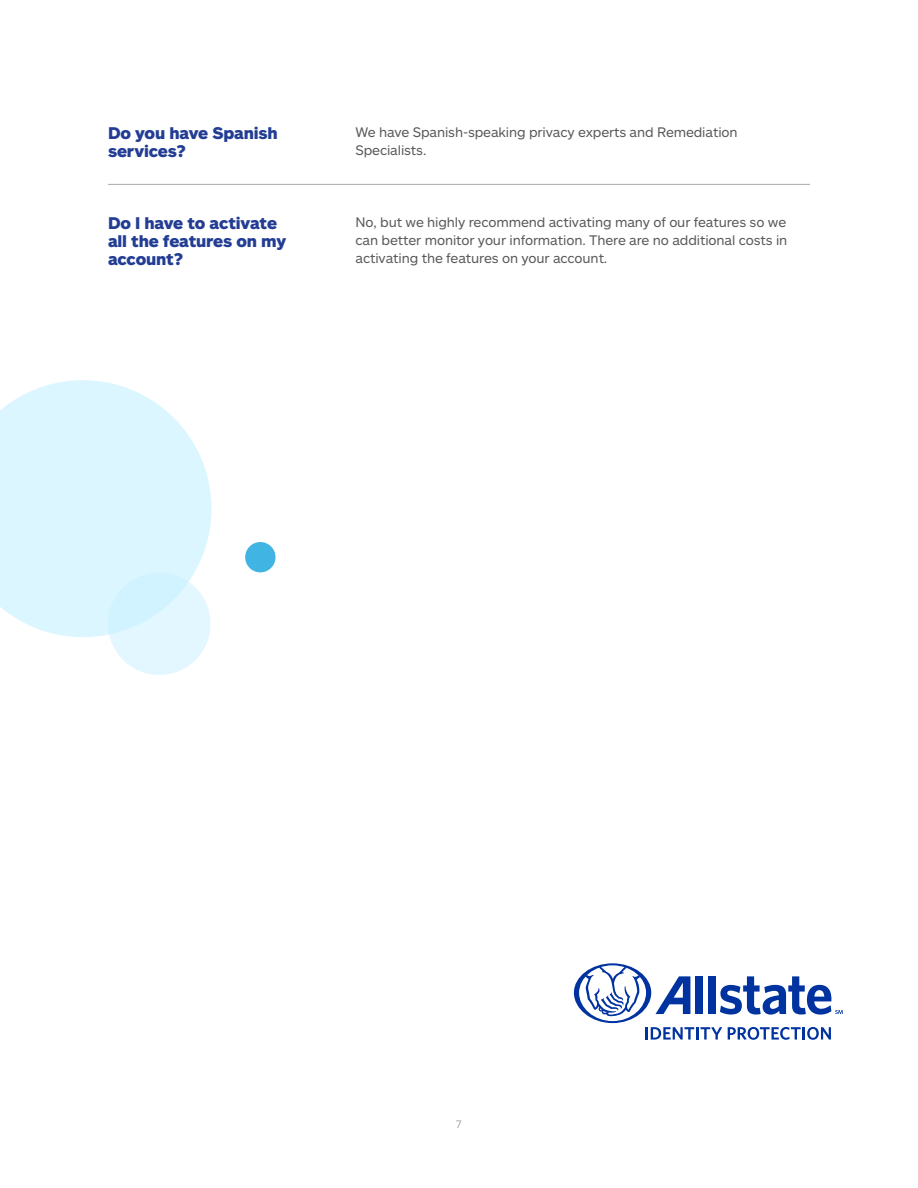
<style>
.page{position:relative;width:918px;height:1188px;background:#fff}
.page>*{position:absolute;margin:0;border:0;box-sizing:border-box;transform-origin:0 0}
.t1{font:900 16.5px/18px "Allstate Sans";letter-spacing:-.01em;color:#233d94}
.t2{font:13.5px/18px "Allstate Sans";letter-spacing:-.01em;color:#58595b}
.t3{font:10.5px "Open Sans";color:#9d9fa2}
</style>
<div class="page">
<hr style="left:108px;top:184px;width:702px;height:1px;background:#a7a9ac">
<svg style="left:0;top:380px;width:212px;height:257px;background:#e0f7ff"></svg>
<div style="left:108px;top:572px;width:103px;height:103px;background:linear-gradient(to right,#d5f4ff,#e4f8ff);border-radius:50%"></div>
<div style="left:245px;top:542px;width:31px;height:30px;background:#40b4e2;border-radius:50%"></div>
<svg style="left:574px;top:963px;width:269px;height:77px"></svg>
<p class="t1" style="left:108px;top:124px;width:171px">Do you have Spanish services?</p>
<p class="t1" style="left:108px;top:214px;width:180px">Do I have to activate all the features on my account?</p>
<p class="t2" style="left:356px;top:122px;width:384px">We have Spanish-speaking privacy experts and Remediation<br>Specialists.</p>
<p class="t2" style="left:356px;top:212px;width:433px;text-align:justify">No, but we highly recommend activating many of our features so we can better monitor your information. There are no additional costs in activating the features on your account.</p>
<p class="t3" style="left:456px;top:1117px;width:8px">7</p>
</div>
